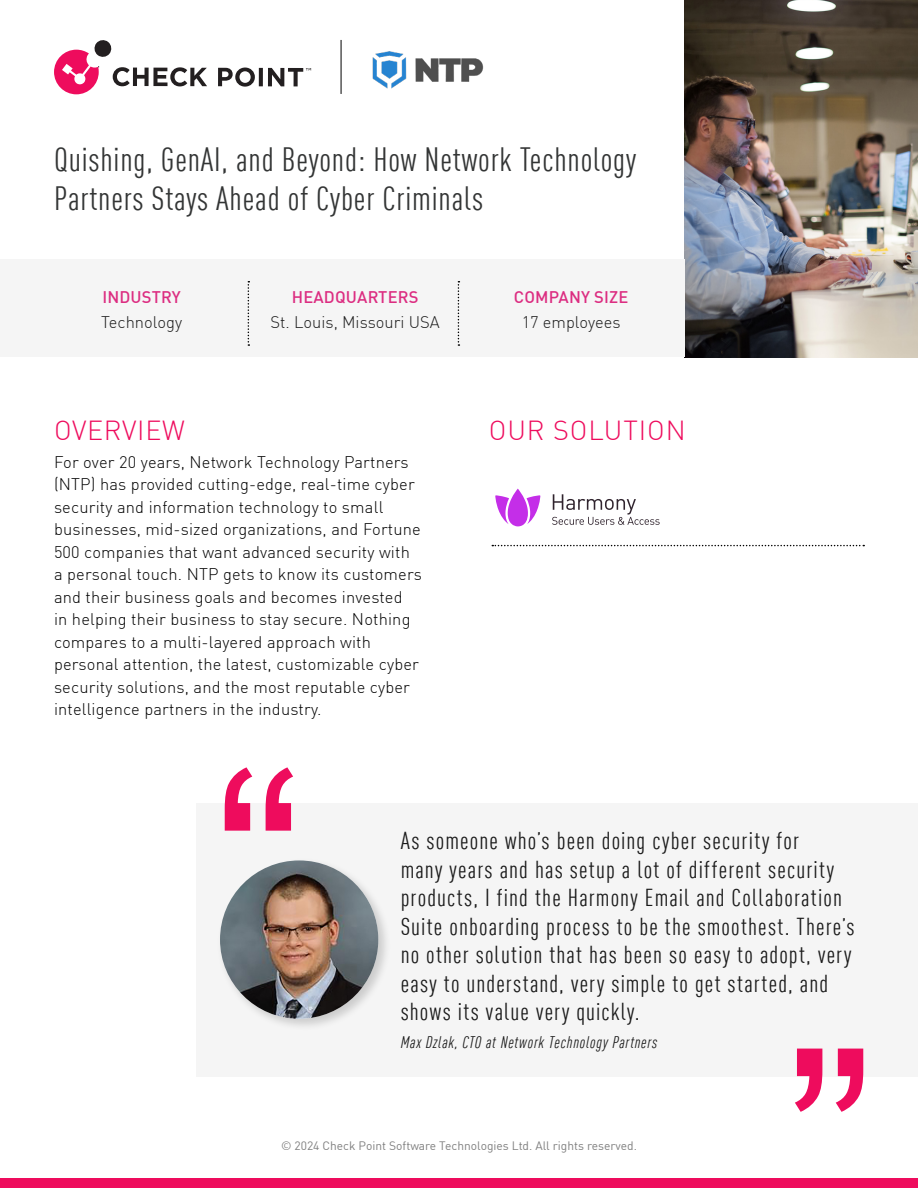
<style>
.page{position:relative;width:918px;height:1188px;background:#fff}
.page>*{position:absolute;margin:0;border:0;box-sizing:border-box;transform-origin:0 0}
.Header_1{font:condensed 33px/39px "DIN Pro";letter-spacing:.025em;color:#333535}
.t1{font:300 27px "DIN Pro";letter-spacing:.03em;color:#ee0c5d}
.Quote_credit{font:condensed 24px/28.5px "DIN Pro";letter-spacing:.05em;color:#1a1a1a}
.Body_Copy{font:300 16.5px/22.5px "DIN Pro";letter-spacing:.01em;color:#000}
.Body_Copy-2{font:300 16.5px "DIN Pro";color:#1a1a1a}
.Quote_credit-2{font:italic condensed 16.5px "DIN Pro";letter-spacing:.05em;color:#1a1a1a}
.Body_Copy-3{font:500 16.5px "DIN Pro";letter-spacing:.01em;color:#dc2d81}
.t2{font:12px "DIN Pro";color:#808080}
</style>
<div class="page">
<img style="left:684px;top:0;width:234px;height:358px">
<div style="left:0;top:260px;width:684px;height:97px;background:#f5f5f5"></div>
<div style="left:0;top:1178px;width:918px;height:9px;background:#ee0c5d"></div>
<svg style="left:248px;top:281px;width:1px;height:65px"></svg>
<svg style="left:458px;top:281px;width:1px;height:65px"></svg>
<hr style="left:341px;top:40px;width:1px;height:54px;background:#000">
<img style="left:372px;top:51px;width:112px;height:38px">
<div style="left:197px;top:804px;width:721px;height:273px;background:#f5f5f5"></div>
<svg style="left:225px;top:767px;width:68px;height:64px"></svg>
<svg style="left:795px;top:1049px;width:68px;height:63px"></svg>
<div style="left:217px;top:857px;width:174px;height:174px;background:#000;opacity:.17"></div>
<img style="left:220px;top:860px;width:158px;height:159px;border-radius:79px">
<svg style="left:552px;top:494px;width:108px;height:31px"></svg>
<svg style="left:495px;top:489px;width:45px;height:37px"></svg>
<svg style="left:492px;top:545px;width:372px;height:1px"></svg>
<svg style="left:218px;top:68px;width:37px;height:19px"></svg>
<svg style="left:259px;top:68px;width:4px;height:18px"></svg>
<svg style="left:54px;top:40px;width:153px;height:54px"></svg>
<svg style="left:268px;top:68px;width:43px;height:18px"></svg>
<p class="Header_1" style="left:54px;top:138px;width:584px">Quishing, GenAI, and Beyond: How Network Technology<br>Partners Stays Ahead of Cyber Criminals</p>
<p class="Body_Copy-3" style="left:102px;top:284px;width:80px">INDUSTRY</p>
<p class="Body_Copy-2" style="left:101px;top:309px;width:82px">Technology</p>
<p class="Body_Copy-3" style="left:292px;top:284px;width:128px">HEADQUARTERS</p>
<p class="Body_Copy-2" style="left:271px;top:309px;width:171px">St. Louis, Missouri USA</p>
<p class="t1" style="left:54px;top:410px;width:132px">OVERVIEW</p>
<p class="Body_Copy" style="left:54px;top:450px;width:369px">For over 20 years, Network Technology Partners (NTP) has provided cutting-edge, real-time cyber security and information technology to small businesses, mid-sized organizations, and Fortune 500 companies that want advanced security with a personal touch. NTP gets to know its customers and their business goals and becomes invested<br>in helping their business to stay secure. Nothing compares to a multi-layered approach with personal attention, the latest, customizable cyber security solutions, and the most reputable cyber intelligence partners in the industry.</p>
<p class="Body_Copy-3" style="left:514px;top:284px;width:116px">COMPANY SIZE</p>
<p class="Body_Copy-2" style="left:522px;top:309px;width:100px">17 employees</p>
<p class="t1" style="left:489px;top:410px;width:198px">OUR SOLUTION</p>
<p class="Quote_credit" style="left:401px;top:825px;width:455px">As someone who’s been doing cyber security for<br>many years and has setup a lot of different security products, I find the Harmony Email and Collaboration Suite onboarding process to be the smoothest. There’s no other solution that has been so easy to adopt, very easy to understand, very simple to get started, and shows its value very quickly.</p>
<p class="Quote_credit-2" style="left:401px;top:1030px;width:258px">Max Dzlak, CTO at Network Technology Partners</p>
<p class="t2" style="left:281px;top:1136px;width:357px">© 2024 Check Point Software Technologies Ltd. All rights reserved.</p>
</div>
